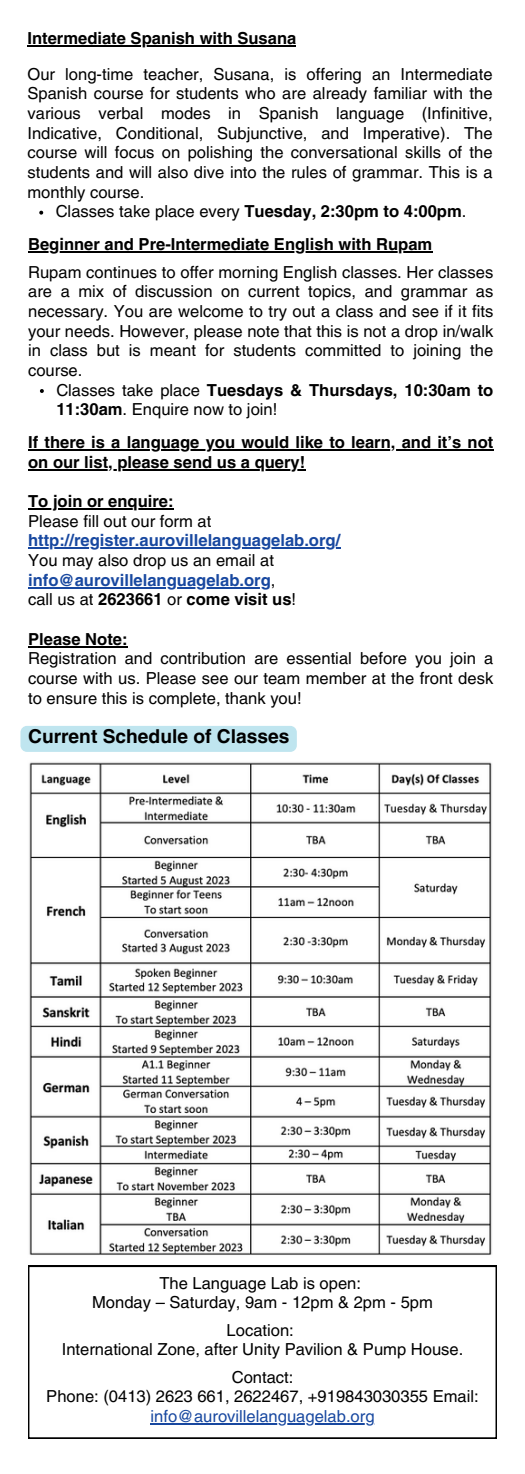
<style>
.page{position:relative;width:525px;height:1474px;background:#fff}
.page>*{position:absolute;margin:0;border:0;box-sizing:border-box;transform-origin:0 0}
.t1{font:700 19.25px "Helvetica LT Pro";color:#000}
.t2{font:16.62px/19.6px "Helvetica LT Pro";color:#000;text-align:justify}
.t3{font:700 16.62px/19.6px "Helvetica LT Pro";color:#000}
.t4{font:700 16.62px/19.6px "Helvetica LT Pro";color:#1848a0}
.s1{font-weight:700}
.s2{font-weight:400}
.s3{font-weight:400;color:#000}
.s4{color:#1848a0}
</style>
<div class="page">
<svg style="left:28px;top:1266px;width:469px;height:173px"></svg>
<img style="left:29px;top:762px;width:463px;height:493px">
<svg style="left:39px;top:211px;width:4px;height:4px"></svg>
<hr style="left:28px;top:46px;width:268px;height:1px;background:#000">
<svg style="left:40px;top:389px;width:4px;height:4px"></svg>
<hr style="left:28px;top:252px;width:404px;height:1px;background:#000">
<hr style="left:28px;top:450px;width:465px;height:1px;background:#000">
<hr style="left:28px;top:469px;width:277px;height:1px;background:#000">
<hr style="left:28px;top:508px;width:146px;height:2px;background:#000">
<hr style="left:28px;top:548px;width:312px;height:1px;background:#1848a0">
<hr style="left:28px;top:587px;width:243px;height:1px;background:#1848a0">
<hr style="left:28px;top:646px;width:100px;height:1px;background:#000">
<div style="left:20px;top:726px;width:277px;height:26px;background:#bfe5ef;border-radius:6px"></div>
<p class="t3" style="left:28px;top:30px;width:270px">Intermediate Spanish with Susana</p>
<p class="t2" style="left:28px;top:66px;width:467px">Our long-time teacher, Susana, is offering an Intermediate Spanish course for students who are already familiar with the various verbal modes in Spanish language (Infinitive, Indicative, Conditional, Subjunctive, and Imperative). The course will focus on polishing the conversational skills of the students and will also dive into the rules of grammar. This is a monthly course.</p>
<p class="t2" style="left:56px;top:203px;width:412px">Classes take place every <span class="s1">Tuesday, 2:30pm to 4:00pm</span>.</p>
<p class="t3" style="left:28px;top:236px;width:406px">Beginner and Pre-Intermediate English with Rupam</p>
<p class="t2" style="left:28px;top:264px;width:467px">Rupam continues to offer morning English classes. Her classes are a mix of discussion on current topics, and grammar as necessary. You are welcome to try out a class and see if it fits your needs. However, please note that this is not a drop in/walk in class but is meant for students committed to joining the course.</p>
<p class="t3" style="left:56px;top:382px;width:438px"><span class="s2">Classes take place</span> Tuesdays &amp; Thursdays, 10:30am to<br>11:30am<span class="s2">. Enquire now to join!</span></p>
<p class="t3" style="left:28px;top:434px;width:467px">If there is a language you would like to learn, and it’s not on our list, please send us a query!</p>
<p class="t3" style="left:28px;top:493px;width:147px">To join or enquire:</p>
<p class="t4" style="left:28px;top:513px;width:314px"><span class="s3">Please fill out our form at </span>http://register.aurovillelanguagelab.org/</p>
<p class="t4" style="left:28px;top:552px;width:249px"><span class="s3">You may also drop us an email at </span>info@aurovillelanguagelab.org<span class="s3">,</span></p>
<p class="t3" style="left:28px;top:591px;width:270px"><span class="s2">call us at</span> 2623661 <span class="s2">or</span> come visit us<span class="s2">!</span></p>
<p class="t3" style="left:28px;top:631px;width:101px">Please Note:</p>
<p class="t2" style="left:28px;top:650px;width:467px">Registration and contribution are essential before you join a course with us. Please see our team member at the front desk to ensure this is complete, thank you!</p>
<p class="t1" style="left:28px;top:729px;width:263px">Current Schedule of Classes</p>
<p class="t2" style="left:159px;top:1274px;width:203px">The Language Lab is open:</p>
<p class="t2" style="left:92px;top:1294px;width:342px">Monday – Saturday, 9am - 12pm &amp; 2pm - 5pm</p>
<p class="t2" style="left:227px;top:1322px;width:69px">Location:</p>
<p class="t2" style="left:62px;top:1341px;width:403px">International Zone, after Unity Pavilion &amp; Pump House.</p>
<p class="t2" style="left:232px;top:1369px;width:63px">Contact:</p>
<p class="t2" style="left:46px;top:1388px;width:434px;text-align:center">Phone: (0413) 2623 661, 2622467, +919843030355 Email: <span class="s4">info@aurovillelanguagelab.org</span></p>
</div>
